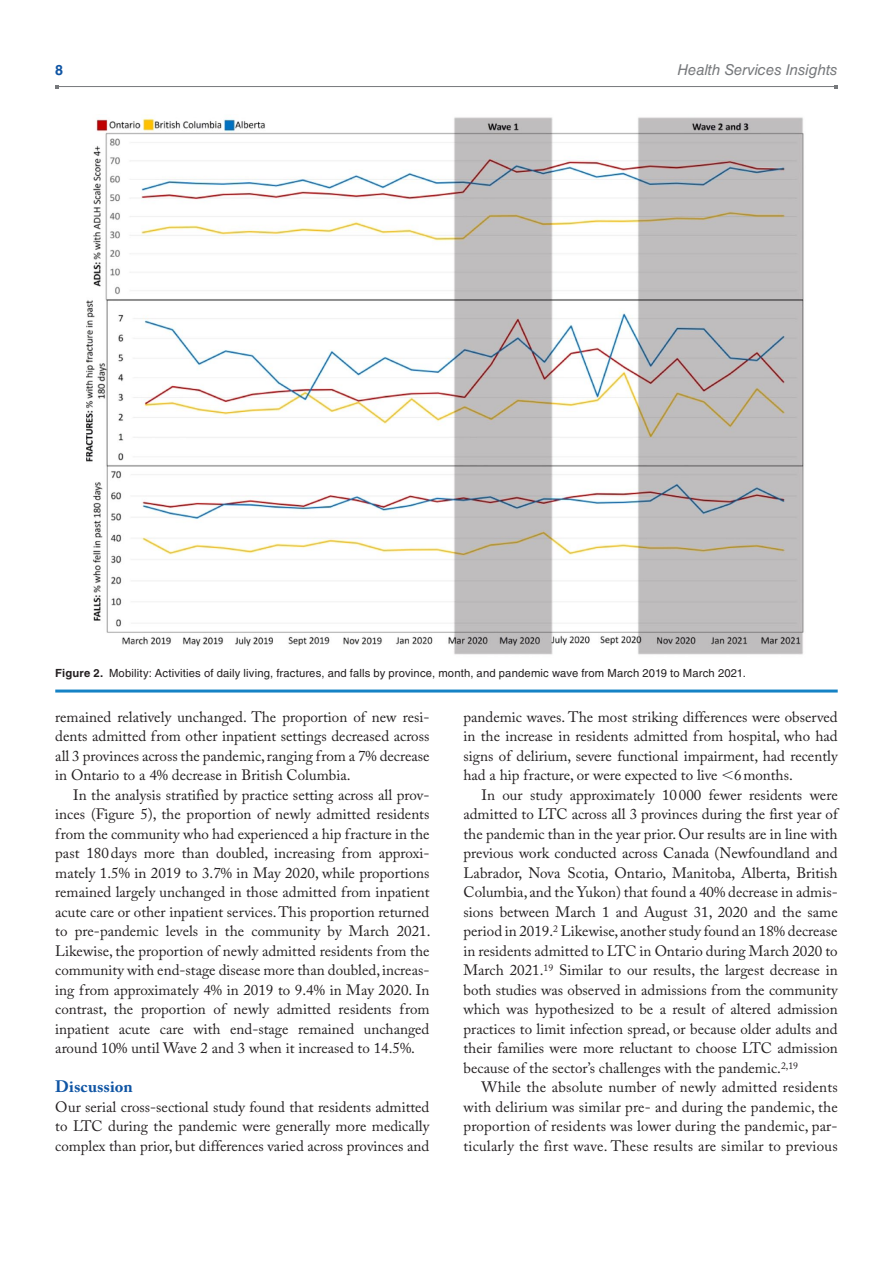
<style>
.page{position:relative;width:893px;height:1263px;background:#fff}
.page>*{position:absolute;margin:0;border:0;box-sizing:border-box;transform-origin:0 0}
.t1{font:700 16.5px "Adobe Caslon Pro";letter-spacing:.005em;color:#1055a4}
.t2{font:15px/19.5px "Adobe Caslon Pro";color:#231f20;text-align:justify}
.t3{font:italic 15px "Helvetica LT Std";letter-spacing:-.005em;color:#76787b}
.t4{font:700 14.25px "Helvetica LT Std";color:#1055a4}
.t5{font:11.25px "Helvetica LT Std";letter-spacing:.015em;color:#231f20}
.s1{font-weight:700}
</style>
<div class="page">
<hr style="left:57px;top:86px;width:779px;height:1px;background:#76787b">
<hr style="left:55px;top:689px;width:783px;height:3px;background:#1582c5">
<img style="left:86px;top:115px;width:718px;height:540px">
<p class="t4" style="left:55px;top:61px;width:9px">8</p>
<p class="t3" style="left:677px;top:61px;width:162px">Health Services Insights</p>
<p class="t5" style="left:55px;top:666px;width:692px"><span class="s1">Figure 2.</span> Mobility: Activities of daily living, fractures, and falls by province, month, and pandemic wave from March 2019 to March 2021.</p>
<p class="t2" style="left:55px;top:707px;width:376px">remained relatively unchanged. The proportion of new resi&shy;dents admitted from other inpatient settings decreased across all 3 provinces across the pandemic, ranging from a 7% decrease in Ontario to a 4% decrease in British Columbia.</p>
<p class="t2" style="left:55px;top:785px;width:377px;text-indent:18px">In the analysis stratified by practice setting across all prov&shy;inces (Figure 5), the proportion of newly admitted residents from the community who had experienced a hip fracture in the past 180days more than doubled, increasing from approxi&shy;mately 1.5% in 2019 to 3.7% in May 2020, while proportions remained largely unchanged in those admitted from inpatient acute care or other inpatient services. This proportion returned to pre-pandemic levels in the community by March 2021.<br>Likewise, the proportion of newly admitted residents from the community with end-stage disease more than doubled, increas&shy;ing from approximately 4% in 2019 to 9.4% in May 2020. In contrast, the proportion of newly admitted residents from inpatient acute care with end-stage remained unchanged around 10% until Wave 2 and 3 when it increased to 14.5%.</p>
<p class="t1" style="left:55px;top:1077px;width:79px">Discussion</p>
<p class="t2" style="left:55px;top:1096px;width:376px">Our serial cross-sectional study found that residents admitted to LTC during the pandemic were generally more medically complex than prior, but differences varied across provinces and</p>
<p class="t2" style="left:463px;top:707px;width:376px">pandemic waves. The most striking differences were observed in the increase in residents admitted from hospital, who had signs of delirium, severe functional impairment, had recently had a hip fracture, or were expected to live 6months.</p>
<p class="t2" style="left:463px;top:785px;width:376px;text-indent:18px">In our study approximately 10000 fewer residents were admitted to LTC across all 3 provinces during the first year of the pandemic than in the year prior. Our results are in line with previous work conducted across Canada (Newfoundland and Labrador, Nova Scotia, Ontario, Manitoba, Alberta, British Columbia, and the Yukon) that found a 40% decrease in admis&shy;sions between March 1 and August 31, 2020 and the same period in 2019.<sup>2</sup> Likewise, another study found an 18% decrease in residents admitted to LTC in Ontario during March 2020 to March 2021.<sup>19</sup> Similar to our results, the largest decrease in both studies was observed in admissions from the community which was hypothesized to be a result of altered admission practices to limit infection spread, or because older adults and their families were more reluctant to choose LTC admission because of the sector’s challenges with the pandemic.<sup>2,19</sup></p>
<p class="t2" style="left:463px;top:1077px;width:376px;text-indent:18px">While the absolute number of newly admitted residents with delirium was similar pre- and during the pandemic, the proportion of residents was lower during the pandemic, par&shy;ticularly the first wave. These results are similar to previous</p>
</div>
